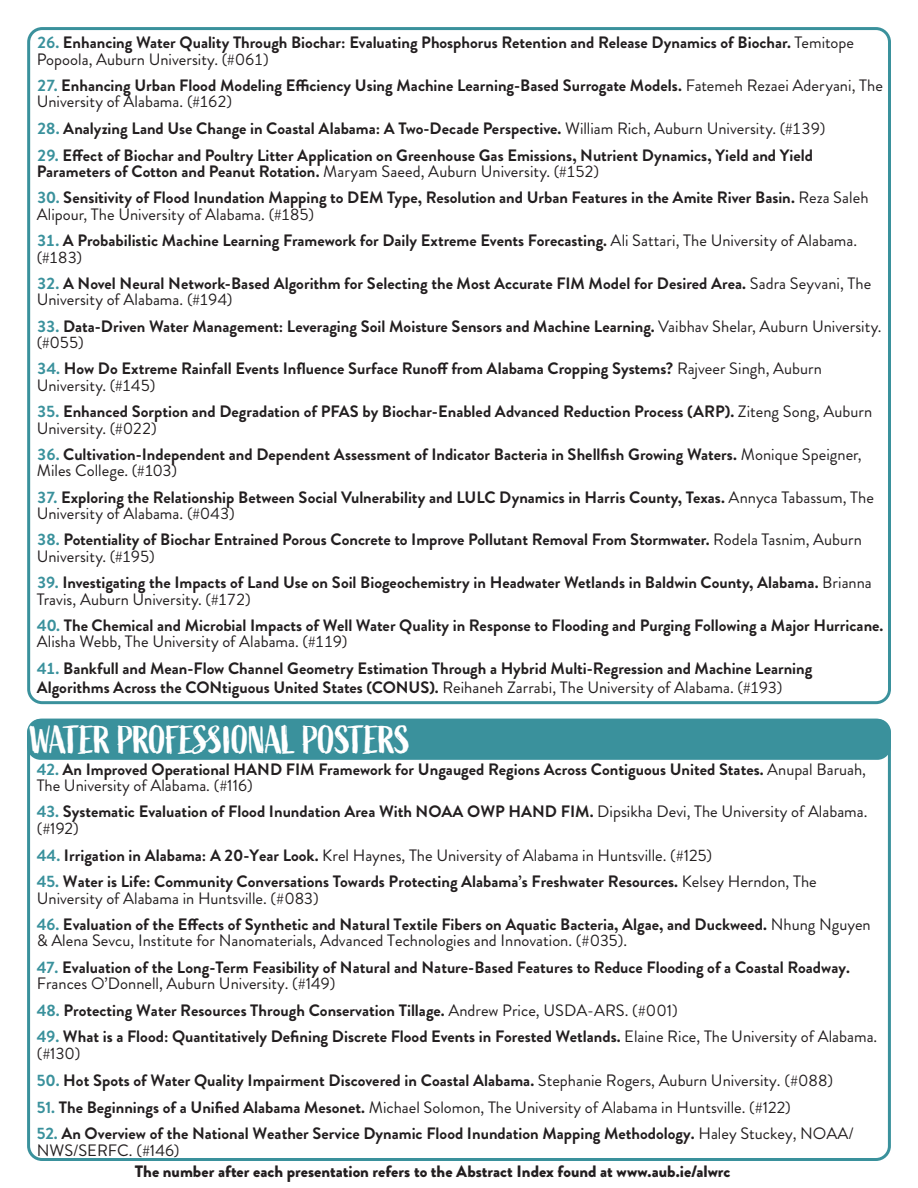
<style>
.page{position:relative;width:918px;height:1188px;background:#fff}
.page>*{position:absolute;margin:0;border:0;box-sizing:border-box;transform-origin:0 0}
.Section_Header{font:39px "Active";letter-spacing:-.03em;color:#fff}
.Paragraph_Style_2{font:700 16.5px/16.5px "Brandon Grotesque";color:#231f20}
.t1{font:16.5px "Brandon Grotesque";color:#231f20}
.t2{font:900 16.5px "Brandon Grotesque";color:#231f20}
.s1{color:#3a919c}
.s2{font-weight:400}
.s3{font-weight:400;font-size:15px}
.s4{font-weight:700;color:#3a919c}
.s5{font-weight:700}
.s6{font-size:15px}
</style>
<div class="page">
<div style="left:27px;top:27px;width:864px;height:677px;border:3px solid #3a919c;border-radius:14px"></div>
<div style="left:27px;top:719px;width:864px;height:41px;background:#3a919c;border-radius:14px"></div>
<p class="Paragraph_Style_2" style="left:37px;top:34px;width:819px"><span class="s1">26.</span> Enhancing Water Quality Through Biochar: Evaluating Phosphorus Retention and Release Dynamics of Biochar. <span class="s2">Temitope<br>Popoola, Auburn University. (</span><span class="s3">#</span><span class="s2">061)</span></p>
<p class="Paragraph_Style_2" style="left:37px;top:77px;width:848px"><span class="s1">27.</span> Enhancing Urban Flood Modeling Efficiency Using Machine Learning-Based Surrogate Models. <span class="s2">Fatemeh Rezaei Aderyani, The<br>University of Alabama. (</span><span class="s3">#</span><span class="s2">162)</span></p>
<p class="Paragraph_Style_2" style="left:37px;top:121px;width:790px"><span class="s1">28.</span> Analyzing Land Use Change in Coastal Alabama: A Two-Decade Perspective. <span class="s2">William Rich, Auburn University. (</span><span class="s3">#</span><span class="s2">139)</span></p>
<p class="Paragraph_Style_2" style="left:37px;top:147px;width:778px"><span class="s1">29.</span> Effect of Biochar and Poultry Litter Application on Greenhouse Gas Emissions, Nutrient Dynamics, Yield and Yield<br>Parameters of Cotton and Peanut Rotation. <span class="s2">Maryam Saeed, Auburn University. (</span><span class="s3">#</span><span class="s2">152)</span></p>
<p class="Paragraph_Style_2" style="left:37px;top:190px;width:833px"><span class="s1">30.</span> Sensitivity of Flood Inundation Mapping to DEM Type, Resolution and Urban Features in the Amite River Basin. <span class="s2">Reza Saleh<br>Alipour, The University of Alabama. (</span><span class="s3">#</span><span class="s2">185)</span></p>
<p class="Paragraph_Style_2" style="left:37px;top:232px;width:822px"><span class="s1">31.</span> A Probabilistic Machine Learning Framework for Daily Extreme Events Forecasting. <span class="s2">Ali Sattari, The University of Alabama. (</span><span class="s3">#</span><span class="s2">183)</span></p>
<p class="Paragraph_Style_2" style="left:37px;top:275px;width:836px"><span class="s1">32.</span> A Novel Neural Network-Based Algorithm for Selecting the Most Accurate FIM Model for Desired Area. <span class="s2">Sadra Seyvani, The<br>University of Alabama. (</span><span class="s3">#</span><span class="s2">194)</span></p>
<p class="Paragraph_Style_2" style="left:37px;top:318px;width:846px"><span class="s1">33.</span> Data-Driven Water Management: Leveraging Soil Moisture Sensors and Machine Learning. <span class="s2">Vaibhav Shelar, Auburn University. (</span><span class="s3">#</span><span class="s2">055)</span></p>
<p class="Paragraph_Style_2" style="left:37px;top:361px;width:787px"><span class="s1">34.</span> How Do Extreme Rainfall Events Influence Surface Runoff from Alabama Cropping Systems? <span class="s2">Rajveer Singh, Auburn<br>University. (</span><span class="s3">#</span><span class="s2">145)</span></p>
<p class="Paragraph_Style_2" style="left:37px;top:403px;width:837px"><span class="s1">35.</span> Enhanced Sorption and Degradation of PFAS by Biochar-Enabled Advanced Reduction Process (ARP). <span class="s2">Ziteng Song, Auburn<br>University. (</span><span class="s3">#</span><span class="s2">022)</span></p>
<p class="Paragraph_Style_2" style="left:37px;top:446px;width:827px"><span class="s1">36.</span> Cultivation-Independent and Dependent Assessment of Indicator Bacteria in Shellfish Growing Waters. <span class="s2">Monique Speigner,<br>Miles College. (</span><span class="s3">#</span><span class="s2">103)</span></p>
<p class="Paragraph_Style_2" style="left:37px;top:489px;width:839px"><span class="s1">37.</span> Exploring the Relationship Between Social Vulnerability and LULC Dynamics in Harris County, Texas. <span class="s2">Annyca Tabassum, The<br>University of Alabama. (</span><span class="s3">#</span><span class="s2">043)</span></p>
<p class="Paragraph_Style_2" style="left:37px;top:532px;width:827px"><span class="s1">38.</span> Potentiality of Biochar Entrained Porous Concrete to Improve Pollutant Removal From Stormwater. <span class="s2">Rodela Tasnim, Auburn<br>University. (</span><span class="s3">#</span><span class="s2">195)</span></p>
<p class="Paragraph_Style_2" style="left:37px;top:574px;width:837px"><span class="s1">39.</span> Investigating the Impacts of Land Use on Soil Biogeochemistry in Headwater Wetlands in Baldwin County, Alabama. <span class="s2">Brianna<br>Travis, Auburn University. (</span><span class="s3">#</span><span class="s2">172)</span></p>
<p class="Paragraph_Style_2" style="left:37px;top:617px;width:848px"><span class="s1">40.</span> The Chemical and Microbial Impacts of Well Water Quality in Response to Flooding and Purging Following a Major Hurricane.<br><span class="s2">Alisha Webb, The University of Alabama. (</span><span class="s3">#</span><span class="s2">119)</span></p>
<p class="Paragraph_Style_2" style="left:37px;top:658px;width:777px;line-height:19.5px"><span class="s1">41.</span> Bankfull and Mean-Flow Channel Geometry Estimation Through a Hybrid Multi-Regression and Machine Learning<br>Algorithms Across the CONtiguous United States (CONUS). <span class="s2">Reihaneh Zarrabi, The University of Alabama. (</span><span class="s3">#</span><span class="s2">193)</span></p>
<p class="Section_Header" style="left:30px;top:718px;width:382px">WATER PROFESSIONAL POSTERS</p>
<p class="Paragraph_Style_2" style="left:37px;top:761px;width:831px"><span class="s1">42.</span> An Improved Operational HAND FIM Framework for Ungauged Regions Across Contiguous United States. <span class="s2">Anupal Baruah,<br>The University of Alabama. (</span><span class="s3">#</span><span class="s2">116)</span></p>
<p class="Paragraph_Style_2" style="left:37px;top:804px;width:832px"><span class="s1">43.</span> Systematic Evaluation of Flood Inundation Area With NOAA OWP HAND FIM. <span class="s2">Dipsikha Devi, The University of Alabama. (</span><span class="s3">#</span><span class="s2">192)</span></p>
<p class="t1" style="left:37px;top:844px;width:677px"><span class="s4">44.</span> <span class="s5">Irrigation in Alabama: A 20-Year Look.</span> Krel Haynes, The University of Alabama in Huntsville. (<span class="s6">#</span>125)</p>
<p class="Paragraph_Style_2" style="left:37px;top:873px;width:782px"><span class="s1">45.</span> Water is Life: Community Conversations Towards Protecting Alabama’s Freshwater Resources. <span class="s2">Kelsey Herndon, The<br>University of Alabama in Huntsville. (</span><span class="s3">#</span><span class="s2">083)</span></p>
<p class="Paragraph_Style_2" style="left:37px;top:916px;width:836px"><span class="s1">46.</span> Evaluation of the Effects of Synthetic and Natural Textile Fibers on Aquatic Bacteria, Algae, and Duckweed. <span class="s2">Nhung Nguyen &amp; Alena Sevcu, Institute for Nanomaterials, Advanced Technologies and Innovation. (</span><span class="s3">#</span><span class="s2">035).</span></p>
<p class="Paragraph_Style_2" style="left:37px;top:959px;width:815px"><span class="s1">47.</span> Evaluation of the Long-Term Feasibility of Natural and Nature-Based Features to Reduce Flooding of a Coastal Roadway.<br><span class="s2">Frances O’Donnell, Auburn University. (</span><span class="s3">#</span><span class="s2">149)</span></p>
<p class="Paragraph_Style_2" style="left:37px;top:1002px;width:643px"><span class="s1">48.</span> Protecting Water Resources Through Conservation Tillage. <span class="s2">Andrew Price, USDA-ARS. (</span><span class="s3">#</span><span class="s2">001)</span></p>
<p class="Paragraph_Style_2" style="left:37px;top:1029px;width:842px"><span class="s1">49.</span> What is a Flood: Quantitatively Defining Discrete Flood Events in Forested Wetlands. <span class="s2">Elaine Rice, The University of Alabama. (</span><span class="s3">#</span><span class="s2">130)</span></p>
<p class="Paragraph_Style_2" style="left:37px;top:1072px;width:798px"><span class="s1">50.</span> Hot Spots of Water Quality Impairment Discovered in Coastal Alabama. <span class="s2">Stephanie Rogers, Auburn University. (</span><span class="s3">#</span><span class="s2">088)</span></p>
<p class="t1" style="left:37px;top:1096px;width:756px"><span class="s4">51.</span> <span class="s5">The Beginnings of a Unified Alabama Mesonet.</span> Michael Solomon, The University of Alabama in Huntsville. (<span class="s6">#</span>122)</p>
<p class="Paragraph_Style_2" style="left:37px;top:1125px;width:818px"><span class="s1">52.</span> An Overview of the National Weather Service Dynamic Flood Inundation Mapping Methodology. <span class="s2">Haley Stuckey, NOAA/<br>NWS/SERFC. (</span><span class="s3">#</span><span class="s2">146)</span></p>
<p class="t2" style="left:135px;top:1160px;width:597px">The number after each presentation refers to the Abstract Index found at www.aub.ie/alwrc</p>
</div>
